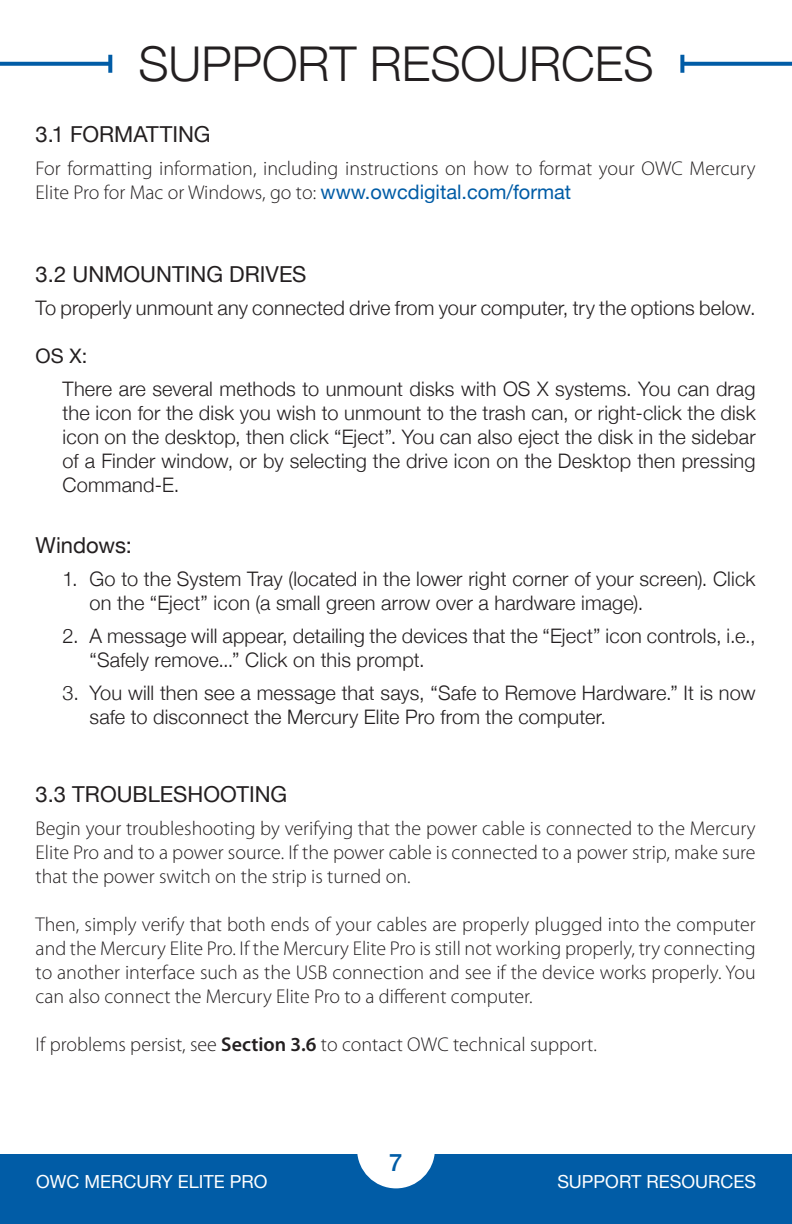
<style>
.page{position:relative;width:792px;height:1224px;background:#fff}
.page>*{position:absolute;margin:0;border:0;box-sizing:border-box;transform-origin:0 0}
.Section_Header{font:300 48px "Helvetica Neue";color:#231f20}
.t1{font:500 24px "Helvetica Neue";color:#015ca6}
.Header_Paragraph{font:22px "Helvetica Neue";color:#231f20}
.t2{font:300 20px/24px "Myriad Pro";color:#231f20;text-align:justify}
.Subhead_Paragraph{font:300 20px/24px "Helvetica Neue";letter-spacing:.005em;color:#231f20}
.Header_Paragraph-2{font:300 20px "Helvetica Neue";letter-spacing:.005em;color:#231f20}
.Header_Paragraph-3{font:20px "Helvetica Neue";color:#231f20}
.t3{font:18px "Helvetica Neue";color:#fff}
.s1{font-family:"Helvetica Neue";font-weight:400;color:#015ca6}
.s2{font-weight:600}
</style>
<div class="page">
<div style="left:0;top:1155px;width:792px;height:69px;background:#015ca6"></div>
<div style="left:357px;top:1111px;width:78px;height:77px;background:#fff;border-radius:50%"></div>
<svg style="left:0;top:62px;width:108px;height:4px"></svg>
<svg style="left:108px;top:55px;width:4px;height:18px"></svg>
<svg style="left:684px;top:62px;width:108px;height:4px"></svg>
<svg style="left:680px;top:55px;width:4px;height:18px"></svg>
<p class="Section_Header" style="left:138px;top:25px;width:517px">SUPPORT RESOURCES</p>
<p class="Header_Paragraph" style="left:36px;top:118px;width:176px">3.1 FORMATTING</p>
<p class="t2" style="left:36px;top:157px;width:721px">For formatting information, including instructions on how to format your OWC Mercury<br>Elite Pro for Mac or Windows, go to: <span class="s1">www.owcdigital.com/format</span></p>
<p class="Header_Paragraph" style="left:36px;top:259px;width:272px">3.2 UNMOUNTING DRIVES</p>
<p class="Header_Paragraph-2" style="left:36px;top:292px;width:721px">To properly unmount any connected drive from your computer, try the options below.</p>
<p class="Header_Paragraph-3" style="left:36px;top:342px;width:53px">OS X:</p>
<p class="Subhead_Paragraph" style="left:63px;top:376px;width:695px;text-align:justify">There are several methods to unmount disks with OS X systems. You can drag the icon for the disk you wish to unmount to the trash can, or right-click the disk icon on the desktop, then click “Eject”. You can also eject the disk in the sidebar of a Finder window, or by selecting the drive icon on the Desktop then pressing Command-E.</p>
<p class="Header_Paragraph" style="left:36px;top:530px;width:98px">Windows:</p>
<p class="Subhead_Paragraph" style="left:90px;top:566px;width:667px;text-indent:-27px">1. Go to the System Tray (located in the lower right corner of your screen). Click on the “Eject” icon (a small green arrow over a hardware image).</p>
<p class="Subhead_Paragraph" style="left:90px;top:623px;width:667px;text-indent:-27px">2. A message will appear, detailing the devices that the “Eject” icon controls, i.e., “Safely remove...” Click on this prompt.</p>
<p class="Subhead_Paragraph" style="left:90px;top:680px;width:668px;text-indent:-27px">3. You will then see a message that says, “Safe to Remove Hardware.” It is now safe to disconnect the Mercury Elite Pro from the computer.</p>
<p class="Header_Paragraph" style="left:36px;top:778px;width:253px">3.3 TROUBLESHOOTING</p>
<p class="t2" style="left:36px;top:817px;width:722px">Begin your troubleshooting by verifying that the power cable is connected to the Mercury Elite Pro and to a power source. If the power cable is connected to a power strip, make sure that the power switch on the strip is turned on.</p>
<p class="t2" style="left:36px;top:913px;width:722px">Then, simply verify that both ends of your cables are properly plugged into the computer and the Mercury Elite Pro. If the Mercury Elite Pro is still not working properly, try connecting to another interface such as the USB connection and see if the device works properly. You can also connect the Mercury Elite Pro to a different computer.</p>
<p class="t2" style="left:36px;top:1033px;width:563px">If problems persist, see <span class="s2">Section 3.6</span> to contact OWC technical support.</p>
<p class="t1" style="left:389px;top:1143px;width:15px">7</p>
<p class="t3" style="left:36px;top:1169px;width:233px">OWC MERCURY ELITE PRO</p>
<p class="t3" style="left:557px;top:1169px;width:200px">SUPPORT RESOURCES</p>
</div>
